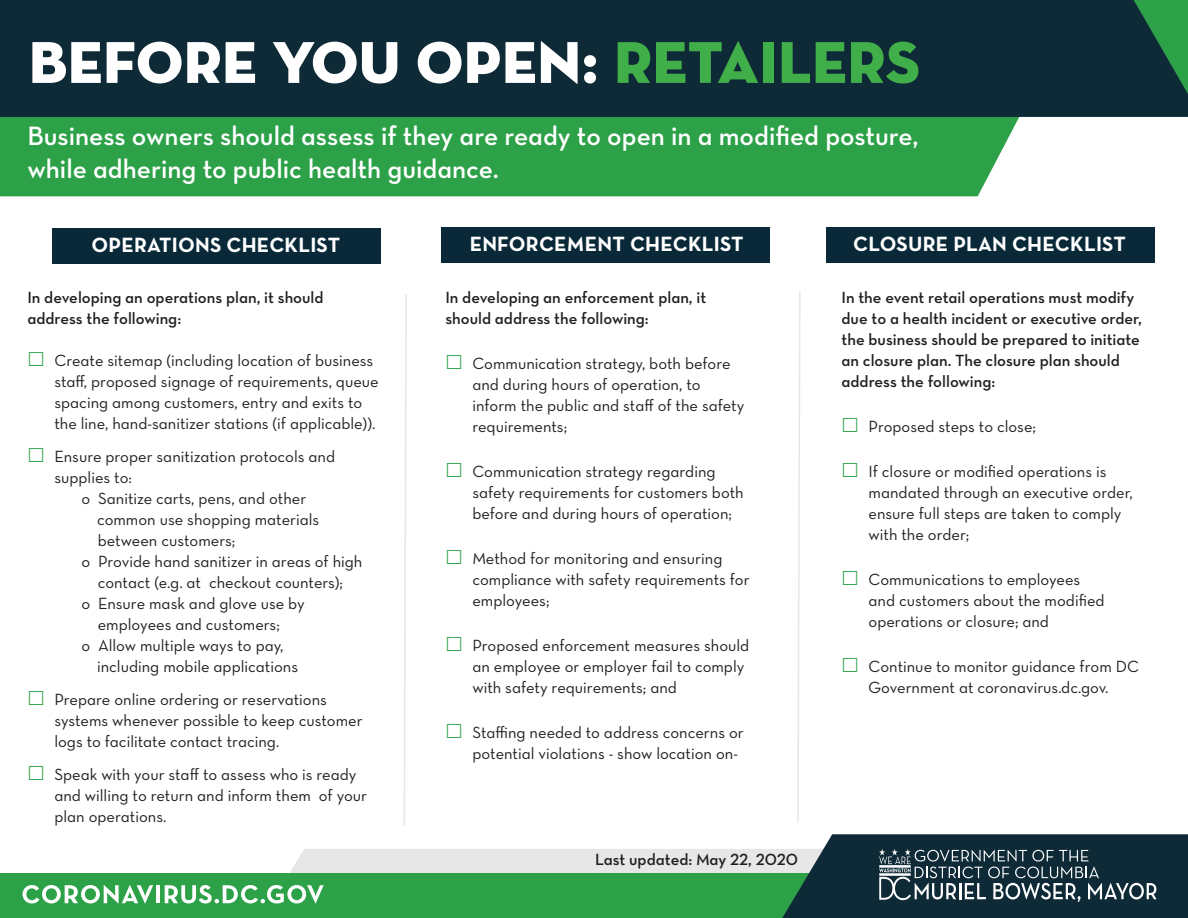
<style>
.page{position:relative;width:1188px;height:918px;background:#fff}
.page>*{position:absolute;margin:0;border:0;box-sizing:border-box;transform-origin:0 0}
.t1{font:60px "Neutra Disp Titling";letter-spacing:.01em;color:#fff}
.t2{font:27px/33px "Neutra Text Demi Alt";color:#fff}
.t3{font:21px "Neutra Text Bold Alt";letter-spacing:.01em;color:#fff}
.t4{font:16.5px/21px "Neutra Text Book Alt";color:#231f20}
.t5{font:16.5px/21px "Neutra Text Demi Alt";color:#231f20}
.s1{color:#40ae49}
</style>
<div class="page">
<div style="left:290px;top:849px;width:492px;height:24px;background:#e6e7e6"></div>
<div style="left:0;top:873px;width:825px;height:45px;background:#2ca148"></div>
<svg style="left:782px;top:834px;width:406px;height:84px;background:#2f4851"></svg>
<svg style="left:23px;top:885px;width:130px;height:18px"></svg>
<hr style="left:156px;top:885px;width:4px;height:18px;background:#fff">
<svg style="left:165px;top:885px;width:159px;height:18px"></svg>
<svg style="left:403px;top:294px;width:4px;height:531px"></svg>
<svg style="left:797px;top:292px;width:4px;height:531px"></svg>
<div style="left:0;top:117px;width:1019px;height:79px;background:#2ca148"></div>
<div style="left:0;top:0;width:1134px;height:117px;background:#0f2a37"></div>
<svg style="left:1134px;top:0;width:54px;height:117px;background:#1a5a3d"></svg>
<div style="left:441px;top:227px;width:329px;height:36px;background:#092939"></div>
<div style="left:52px;top:228px;width:329px;height:36px;background:#092939"></div>
<div style="left:826px;top:227px;width:329px;height:36px;background:#092939"></div>
<h1 class="t1" style="left:29px;top:25px;width:893px">BEFORE YOU OPEN: <span class="s1">RETAILERS</span></h1>
<h2 class="t2" style="left:27px;top:119px;width:893px">Business owners should assess if they are ready to open in a modified posture, while adhering to public health guidance.</h2>
<p class="t3" style="left:92px;top:232px;width:250px">OPERATIONS CHECKLIST</p>
<p class="t3" style="left:470px;top:231px;width:276px">ENFORCEMENT CHECKLIST</p>
<p class="t3" style="left:853px;top:231px;width:274px">CLOSURE PLAN CHECKLIST</p>
<p class="t5" style="left:842px;top:287px;width:302px">In the event retail operations must modify due to a health incident or executive order, the business should be prepared to initiate an closure plan. The closure plan should address the following:</p>
<p class="t4" style="left:869px;top:416px;width:169px">Proposed steps to close;</p>
<p class="t4" style="left:869px;top:461px;width:266px">If closure or modified operations is mandated through an executive order, ensure full steps are taken to comply with the order;</p>
<p class="t4" style="left:869px;top:569px;width:238px">Communications to employees and customers about the modified operations or closure; and</p>
<p class="t4" style="left:869px;top:656px;width:272px">Continue to monitor guidance from DC<br>Government at coronavirus.dc.gov.</p>
<p class="t5" style="left:445px;top:287px;width:262px">In developing an enforcement plan, it should address the following:</p>
<p class="t4" style="left:472px;top:353px;width:274px">Communication strategy, both before and during hours of operation, to inform the public and staff of the safety requirements;</p>
<p class="t4" style="left:472px;top:461px;width:273px">Communication strategy regarding safety requirements for customers both before and during hours of operation;</p>
<p class="t4" style="left:472px;top:548px;width:279px">Method for monitoring and ensuring compliance with safety requirements for employees;</p>
<p class="t4" style="left:472px;top:635px;width:278px">Proposed enforcement measures should an employee or employer fail to comply with safety requirements; and</p>
<p class="t4" style="left:472px;top:722px;width:273px">Staffing needed to address concerns or potential violations - show location on-</p>
<p class="t5" style="left:27px;top:287px;width:298px">In developing an operations plan, it should address the following:</p>
<p class="t4" style="left:54px;top:350px;width:326px">Create sitemap (including location of business staff, proposed signage of requirements, queue spacing among customers, entry and exits to the line, hand-sanitizer stations (if applicable)).</p>
<p class="t4" style="left:54px;top:446px;width:282px">Ensure proper sanitization protocols and</p>
<p class="t4" style="left:54px;top:467px;width:79px">supplies to:</p>
<p class="t4" style="left:81px;top:488px;width:226px">o Sanitize carts, pens, and other</p>
<p class="t4" style="left:97px;top:509px;width:224px">common use shopping materials</p>
<p class="t4" style="left:98px;top:530px;width:139px">between customers;</p>
<p class="t4" style="left:81px;top:551px;width:283px">o Provide hand sanitizer in areas of high</p>
<p class="t4" style="left:98px;top:572px;width:247px">contact (e.g. at checkout counters);</p>
<p class="t4" style="left:81px;top:593px;width:225px">o Ensure mask and glove use by</p>
<p class="t4" style="left:98px;top:614px;width:184px">employees and customers;</p>
<p class="t4" style="left:81px;top:635px;width:204px">o Allow multiple ways to pay,</p>
<p class="t4" style="left:97px;top:656px;width:203px">including mobile applications</p>
<p class="t4" style="left:54px;top:689px;width:310px">Prepare online ordering or reservations systems whenever possible to keep customer logs to facilitate contact tracing.</p>
<p class="t4" style="left:54px;top:764px;width:314px">Speak with your staff to assess who is ready and willing to return and inform them of your plan operations.</p>
<p class="t5" style="left:595px;top:848px;width:204px">Last updated: May 22, 2020</p>
</div>
